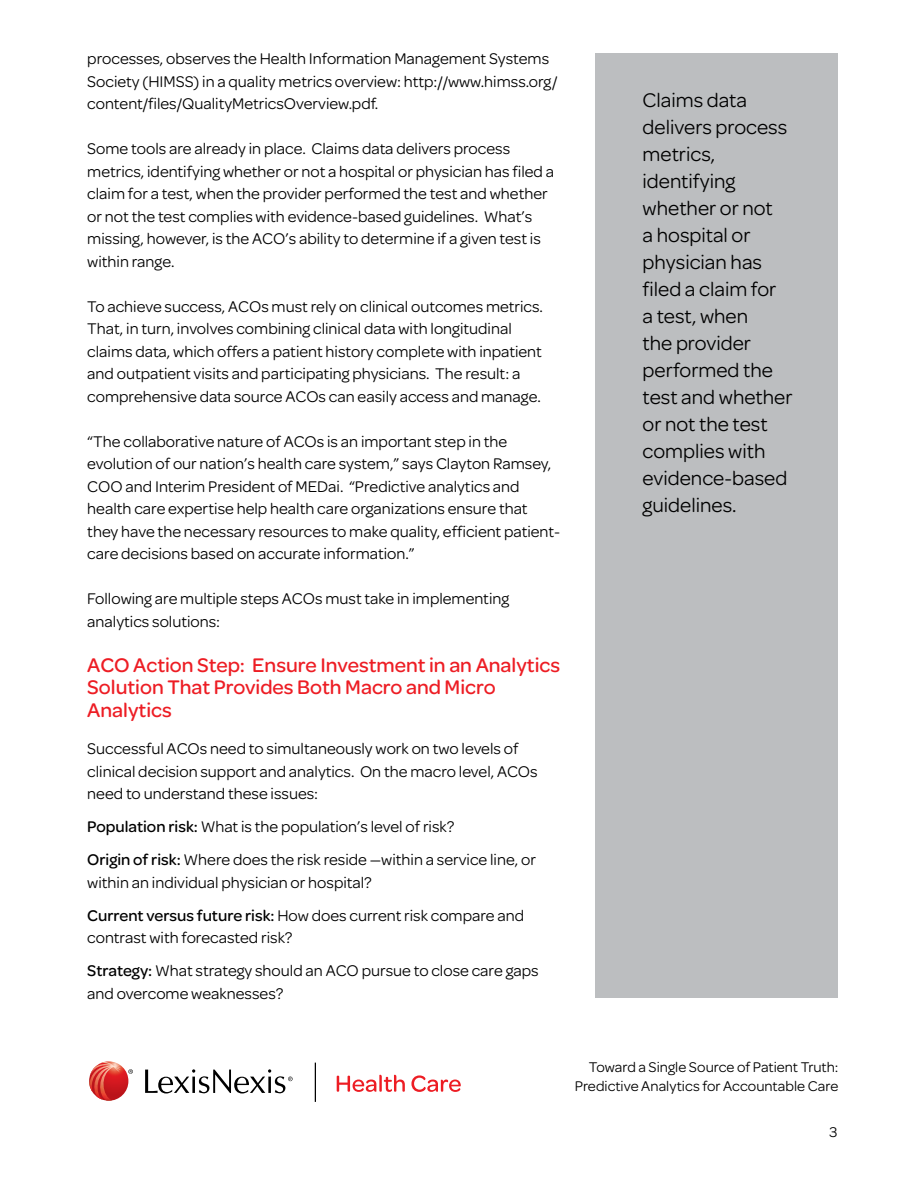
<style>
.page{position:relative;width:918px;height:1188px;background:#fff}
.page>*{position:absolute;margin:0;border:0;box-sizing:border-box;transform-origin:0 0}
.t1{font:21px/27px "Omnes";color:#000}
.t2{font:500 21px/22.5px "Omnes";color:#ed1d24}
.t3{font:16.5px/22.5px "Omnes";color:#000}
.t4{font:15px/19.5px "Omnes";color:#000;text-align:right}
.s1{font-weight:500}
</style>
<div class="page">
<div style="left:595px;top:53px;width:243px;height:945px;background:#bcbec0"></div>
<svg style="left:337px;top:1075px;width:68px;height:17px"></svg>
<svg style="left:411px;top:1075px;width:50px;height:17px"></svg>
<svg style="left:128px;top:1069px;width:5px;height:5px"></svg>
<svg style="left:145px;top:1069px;width:148px;height:25px"></svg>
<img style="left:89px;top:1061px;width:39px;height:40px;border-radius:20px">
<img style="left:89px;top:1062px;width:32px;height:39px">
<hr style="left:315px;top:1063px;width:1px;height:38px;background:#000">
<p class="t3" style="left:87px;top:47px;width:472px">processes, observes the Health Information Management Systems<br>Society (HIMSS) in a quality metrics overview: http://www.himss.org/ content/files/QualityMetricsOverview.pdf.</p>
<p class="t3" style="left:87px;top:137px;width:468px">Some tools are already in place. Claims data delivers process metrics, identifying whether or not a hospital or physician has filed a claim for a test, when the provider performed the test and whether or not the test complies with evidence-based guidelines. What’s missing, however, is the ACO’s ability to determine if a given test is within range.</p>
<p class="t3" style="left:87px;top:294px;width:457px">To achieve success, ACOs must rely on clinical outcomes metrics.<br>That, in turn, involves combining clinical data with longitudinal claims data, which offers a patient history complete with inpatient and outpatient visits and participating physicians. The result: a comprehensive data source ACOs can easily access and manage.</p>
<p class="t3" style="left:87px;top:429px;width:474px">“The collaborative nature of ACOs is an important step in the evolution of our nation’s health care system,” says Clayton Ramsey, COO and Interim President of MEDai. “Predictive analytics and health care expertise help health care organizations ensure that they have the necessary resources to make quality, efficient patient&shy;care decisions based on accurate information.”</p>
<p class="t3" style="left:87px;top:587px;width:423px">Following are multiple steps ACOs must take in implementing analytics solutions:</p>
<p class="t2" style="left:87px;top:652px;width:474px">ACO Action Step: Ensure Investment in an Analytics<br>Solution That Provides Both Macro and Micro<br>Analytics</p>
<p class="t3" style="left:87px;top:737px;width:452px">Successful ACOs need to simultaneously work on two levels of clinical decision support and analytics. On the macro level, ACOs need to understand these issues:</p>
<p class="t3" style="left:87px;top:809px;width:450px;line-height:33px"><span class="s1">Population risk:</span> What is the population’s level of risk?<br><span class="s1">Origin of risk:</span> Where does the risk reside —within a service line, or</p>
<p class="t3" style="left:87px;top:865px;width:438px;line-height:33px">within an individual physician or hospital?<br><span class="s1">Current versus future risk:</span> How does current risk compare and</p>
<p class="t3" style="left:87px;top:920px;width:453px;line-height:33px">contrast with forecasted risk?<br><span class="s1">Strategy:</span> What strategy should an ACO pursue to close care gaps</p>
<p class="t3" style="left:87px;top:981px;width:198px">and overcome weaknesses?</p>
<p class="t1" style="left:643px;top:85px;width:151px">Claims data delivers process metrics, identifying whether or not<br>a hospital or physician has filed a claim for<br>a test, when<br>the provider performed the test and whether or not the test complies with evidence-based guidelines.</p>
<p class="t4" style="left:575px;top:1056px;width:265px">Toward a Single Source of Patient Truth:<br>Predictive Analytics for Accountable Care</p>
<p class="t4" style="left:830px;top:1122px;width:9px">3</p>
</div>
